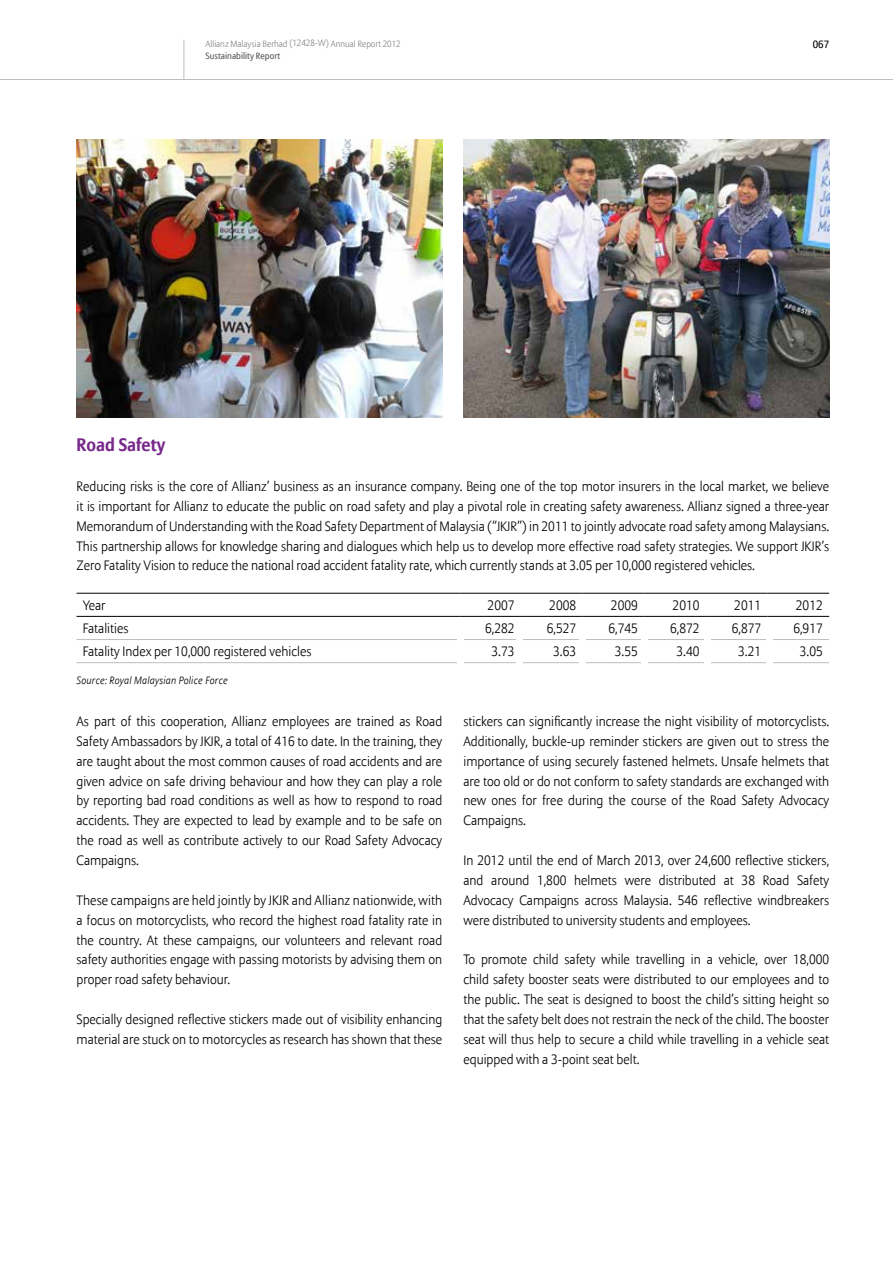
<style>
.page{position:relative;width:893px;height:1263px;background:#fff}
.page>*{position:absolute;margin:0;border:0;box-sizing:border-box;transform-origin:0 0}
.t1{font:700 18px "Allianz Sans";color:#78288b}
.t2{font:300 13.5px/19.8px "Allianz Sans";color:#000;text-align:justify}
.t3{font:italic 300 10.5px "Allianz Sans";letter-spacing:.02em;color:#000}
.t4{font:10.5px "Allianz Sans";color:#000}
.t5{font:300 9px "Allianz Sans";color:#808285}
.t6{font:9px "Allianz Sans";color:#58595b}
</style>
<div class="page">
<hr style="left:184px;top:40px;width:1px;height:40px;background:#bcbec0">
<hr style="left:0;top:79px;width:893px;height:1px;background:#bcbec0">
<img style="left:77px;top:139px;width:365px;height:278px">
<img style="left:463px;top:139px;width:366px;height:278px">
<hr style="left:77px;top:593px;width:382px;height:1px;background:#000">
<hr style="left:459px;top:593px;width:62px;height:1px;background:#000">
<hr style="left:521px;top:593px;width:62px;height:1px;background:#000">
<hr style="left:583px;top:593px;width:61px;height:1px;background:#000">
<hr style="left:644px;top:593px;width:62px;height:1px;background:#000">
<hr style="left:706px;top:593px;width:61px;height:1px;background:#000">
<hr style="left:767px;top:593px;width:62px;height:1px;background:#000">
<hr style="left:77px;top:616px;width:382px;height:1px;background:#000">
<hr style="left:459px;top:616px;width:62px;height:1px;background:#000">
<hr style="left:521px;top:616px;width:62px;height:1px;background:#000">
<hr style="left:583px;top:616px;width:61px;height:1px;background:#000">
<hr style="left:644px;top:616px;width:62px;height:1px;background:#000">
<hr style="left:706px;top:616px;width:61px;height:1px;background:#000">
<hr style="left:767px;top:616px;width:62px;height:1px;background:#000">
<hr style="left:77px;top:639px;width:382px;height:1px;background:#bcbec0">
<hr style="left:459px;top:639px;width:62px;height:1px;background:#bcbec0">
<hr style="left:521px;top:639px;width:62px;height:1px;background:#bcbec0">
<hr style="left:583px;top:639px;width:61px;height:1px;background:#bcbec0">
<hr style="left:644px;top:639px;width:62px;height:1px;background:#bcbec0">
<hr style="left:706px;top:639px;width:61px;height:1px;background:#bcbec0">
<hr style="left:767px;top:639px;width:62px;height:1px;background:#bcbec0">
<hr style="left:77px;top:662px;width:382px;height:1px;background:#bcbec0">
<hr style="left:459px;top:662px;width:62px;height:1px;background:#bcbec0">
<hr style="left:521px;top:662px;width:62px;height:1px;background:#bcbec0">
<hr style="left:583px;top:662px;width:61px;height:1px;background:#bcbec0">
<hr style="left:644px;top:662px;width:62px;height:1px;background:#bcbec0">
<hr style="left:706px;top:662px;width:61px;height:1px;background:#bcbec0">
<hr style="left:767px;top:662px;width:62px;height:1px;background:#bcbec0">
<div style="left:767px;top:622px;width:6px;height:48px;background:#fff"></div>
<div style="left:704px;top:622px;width:7px;height:48px;background:#fff"></div>
<div style="left:642px;top:622px;width:6px;height:48px;background:#fff"></div>
<div style="left:579px;top:622px;width:6px;height:48px;background:#fff"></div>
<div style="left:517px;top:622px;width:6px;height:48px;background:#fff"></div>
<div style="left:457px;top:622px;width:6px;height:48px;background:#fff"></div>
<p class="t5" style="left:206px;top:38px;width:197px">Allianz Malaysia Berhad (12428-W) Annual Report 2012</p>
<p class="t4" style="left:813px;top:38px;width:18px">067</p>
<p class="t6" style="left:206px;top:51px;width:76px">Sustainability Report</p>
<h1 class="t1" style="left:77px;top:433px;width:90px">Road Safety</h1>
<p class="t2" style="left:77px;top:477px;width:754px">Reducing risks is the core of Allianz’ business as an insurance company. Being one of the top motor insurers in the local market, we believe it is important for Allianz to educate the public on road safety and play a pivotal role in creating safety awareness. Allianz signed a three-year Memorandum of Understanding with the Road Safety Department of Malaysia (“JKJR”) in 2011 to jointly advocate road safety among Malaysians.<br>This partnership allows for knowledge sharing and dialogues which help us to develop more effective road safety strategies. We support JKJR’s Zero Fatality Vision to reduce the national road accident fatality rate, which currently stands at 3.05 per 10,000 registered vehicles.</p>
<p class="t2" style="left:83px;top:596px;width:24px">Year</p>
<p class="t2" style="left:488px;top:596px;width:28px">2007</p>
<p class="t2" style="left:549px;top:596px;width:28px">2008</p>
<p class="t2" style="left:611px;top:596px;width:28px">2009</p>
<p class="t2" style="left:673px;top:596px;width:28px">2010</p>
<p class="t2" style="left:734px;top:596px;width:28px">2011</p>
<p class="t2" style="left:796px;top:596px;width:28px">2012</p>
<p class="t2" style="left:83px;top:619px;width:47px">Fatalities</p>
<p class="t2" style="left:485px;top:619px;width:31px">6,282</p>
<p class="t2" style="left:547px;top:619px;width:31px">6,527</p>
<p class="t2" style="left:608px;top:619px;width:31px">6,745</p>
<p class="t2" style="left:670px;top:619px;width:31px">6,872</p>
<p class="t2" style="left:732px;top:619px;width:31px">6,877</p>
<p class="t2" style="left:793px;top:619px;width:31px">6,917</p>
<p class="t2" style="left:83px;top:642px;width:230px">Fatality Index per 10,000 registered vehicles</p>
<p class="t2" style="left:492px;top:642px;width:24px">3.73</p>
<p class="t2" style="left:553px;top:642px;width:24px">3.63</p>
<p class="t2" style="left:615px;top:642px;width:24px">3.55</p>
<p class="t2" style="left:677px;top:642px;width:24px">3.40</p>
<p class="t2" style="left:738px;top:642px;width:24px">3.21</p>
<p class="t2" style="left:800px;top:642px;width:24px">3.05</p>
<p class="t3" style="left:77px;top:674px;width:153px">Source: Royal Malaysian Police Force</p>
<p class="t2" style="left:77px;top:712px;width:367px">As part of this cooperation, Allianz employees are trained as Road Safety Ambassadors by JKJR, a total of 416 to date. In the training, they are taught about the most common causes of road accidents and are given advice on safe driving behaviour and how they can play a role by reporting bad road conditions as well as how to respond to road accidents. They are expected to lead by example and to be safe on the road as well as contribute actively to our Road Safety Advocacy Campaigns.</p>
<p class="t2" style="left:77px;top:891px;width:367px">These campaigns are held jointly by JKJR and Allianz nationwide, with a focus on motorcyclists, who record the highest road fatality rate in the country. At these campaigns, our volunteers and relevant road safety authorities engage with passing motorists by advising them on proper road safety behaviour.</p>
<p class="t2" style="left:77px;top:1010px;width:367px">Specially designed reflective stickers made out of visibility enhancing material are stuck on to motorcycles as research has shown that these</p>
<p class="t2" style="left:463px;top:712px;width:367px">stickers can significantly increase the night visibility of motorcyclists.<br>Additionally, buckle-up reminder stickers are given out to stress the importance of using securely fastened helmets. Unsafe helmets that are too old or do not conform to safety standards are exchanged with new ones for free during the course of the Road Safety Advocacy Campaigns.</p>
<p class="t2" style="left:463px;top:851px;width:367px">In 2012 until the end of March 2013, over 24,600 reflective stickers, and around 1,800 helmets were distributed at 38 Road Safety Advocacy Campaigns across Malaysia. 546 reflective windbreakers were distributed to university students and employees.</p>
<p class="t2" style="left:463px;top:950px;width:367px">To promote child safety while travelling in a vehicle, over 18,000 child safety booster seats were distributed to our employees and to the public. The seat is designed to boost the child’s sitting height so that the safety belt does not restrain the neck of the child. The booster seat will thus help to secure a child while travelling in a vehicle seat equipped with a 3-point seat belt.</p>
</div>
